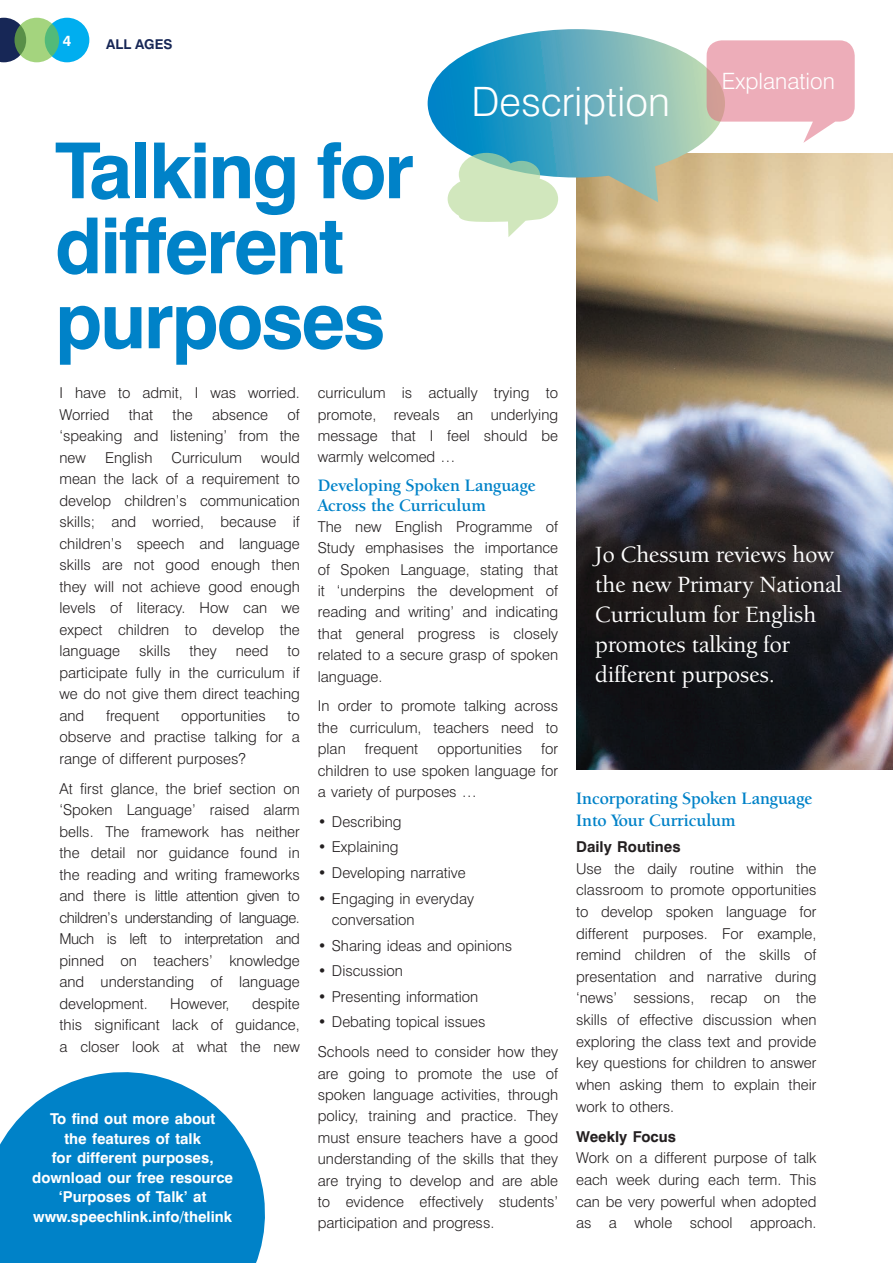
<style>
.page{position:relative;width:893px;height:1263px;background:#fff}
.page>*{position:absolute;margin:0;border:0;box-sizing:border-box;transform-origin:0 0}
.t1{font:700 77.4px/75px "Swiss 721 BT";letter-spacing:-.03em;color:#0082c8}
.body_text{font:300 40.5px "Swiss 721 BT";color:#fff}
.pull_outs{font:500 24px/30px "Berkeley Oldstyle IT Cby BT";color:#fff}
.body_text-2{font:300 22.5px "Swiss 721 BT";color:#fff}
.subheading{font:700 18px/19.8px "Berkeley Oldstyle IT Cby BT";color:#0082c8}
.body_text-3{font:300 15px/21.5px "Swiss 721 BT";color:#231f20;text-align:justify}
.body_text-4{font:700 15px/19.5px "Swiss 721 BT";color:#fff;text-align:center}
.body_text-5{font:700 15px "Swiss 721 BT";color:#231f20}
.t2{font:700 13.5px "Swiss 721 BT";color:#172756}
</style>
<div class="page">
<img style="left:576px;top:153px;width:317px;height:617px">
<svg style="left:0;top:18px;width:26px;height:44px"></svg>
<div style="left:45px;top:18px;width:44px;height:44px;background:#00aeef;border-radius:50%"></div>
<svg style="left:15px;top:18px;width:44px;height:44px;background:#87c475"></svg>
<svg style="left:428px;top:29px;width:297px;height:173px;background:#7db7c0"></svg>
<svg style="left:707px;top:40px;width:148px;height:103px"></svg>
<svg style="left:448px;top:153px;width:110px;height:84px"></svg>
<svg style="left:0;top:1072px;width:265px;height:191px;background:#2393cf"></svg>
<p class="body_text-4" style="left:63px;top:31px;width:10px">4</p>
<p class="t2" style="left:106px;top:36px;width:68px">ALL AGES</p>
<p class="t1" style="left:55px;top:133px;width:361px">Talking for different purposes</p>
<p class="body_text" style="left:471px;top:77px;width:200px">Description</p>
<p class="body_text-2" style="left:722px;top:67px;width:114px">Explanation</p>
<p class="body_text-3" style="left:60px;top:382px;width:242px">I have to admit, I was worried.<br>Worried</p>
<p class="body_text-3" style="left:60px;top:404px;width:242px;text-indent:228px">of ‘speaking and listening’ from the new</p>
<p class="body_text-3" style="left:129px;top:404px;width:26px">that</p>
<p class="body_text-3" style="left:173px;top:404px;width:22px">the</p>
<p class="body_text-3" style="left:212px;top:404px;width:57px">absence</p>
<p class="body_text-3" style="left:105px;top:447px;width:49px">English</p>
<p class="body_text-3" style="left:172px;top:447px;width:72px">Curriculum</p>
<p class="body_text-3" style="left:60px;top:447px;width:242px;text-indent:202px">would mean the lack of a requirement to develop children’s communication skills; and worried, because if children’s speech and language skills are not good enough then they will not achieve good enough levels of literacy. How can we expect children to develop the language</p>
<p class="body_text-3" style="left:139px;top:640px;width:33px">skills</p>
<p class="body_text-3" style="left:190px;top:640px;width:29px">they</p>
<p class="body_text-3" style="left:236px;top:640px;width:34px">need</p>
<p class="body_text-3" style="left:60px;top:640px;width:242px;text-indent:228px">to participate fully in the curriculum if we do not give them direct teaching and</p>
<p class="body_text-3" style="left:106px;top:705px;width:55px">frequent</p>
<p class="body_text-3" style="left:181px;top:705px;width:86px">opportunities</p>
<p class="body_text-3" style="left:60px;top:705px;width:242px;text-indent:228px">to observe and practise talking for a range of different purposes?</p>
<p class="body_text-3" style="left:60px;top:778px;width:242px">At first glance, the brief section on ‘Spoken Language’ raised alarm bells. The framework has neither the detail nor guidance found in the reading and writing frameworks and there is little attention given to children’s understanding of language.<br>Much is left to interpretation and pinned on teachers’ knowledge and understanding of language development.</p>
<p class="body_text-3" style="left:60px;top:993px;width:242px;text-indent:192px">despite this significant lack of guidance, a closer look at what the new</p>
<p class="body_text-3" style="left:170px;top:993px;width:61px">However,</p>
<p class="body_text-4" style="left:32px;top:1109px;width:202px">To find out more about<br>the features of talk<br>for different purposes, download our free resource ‘Purposes of Talk’ at www.speechlink.info/thelink</p>
<p class="body_text-3" style="left:318px;top:382px;width:242px">curriculum is actually trying to promote, reveals an underlying message that I feel should be warmly welcomed …</p>
<p class="subheading" style="left:318px;top:475px;width:219px">Developing Spoken Language<br>Across the Curriculum</p>
<p class="body_text-3" style="left:318px;top:516px;width:242px">The new English Programme of Study emphasises the importance of Spoken Language, stating that it ‘underpins the development of reading and writing’ and indicating that general progress is closely related to a secure grasp of spoken language.</p>
<p class="body_text-3" style="left:318px;top:695px;width:242px">In order to promote talking across the curriculum, teachers need to plan</p>
<p class="body_text-3" style="left:318px;top:738px;width:242px;text-indent:223px">for children to use spoken language for a variety of purposes …</p>
<p class="body_text-3" style="left:318px;top:810px;width:85px">• Describing</p>
<p class="body_text-3" style="left:318px;top:836px;width:82px">• Explaining</p>
<p class="body_text-3" style="left:318px;top:862px;width:149px">• Developing narrative</p>
<p class="body_text-3" style="left:332px;top:887px;width:144px;text-indent:-14px">• Engaging in everyday conversation</p>
<p class="body_text-3" style="left:318px;top:934px;width:196px">• Sharing ideas and opinions</p>
<p class="body_text-3" style="left:318px;top:960px;width:87px">• Discussion</p>
<p class="body_text-3" style="left:318px;top:986px;width:162px">• Presenting information</p>
<p class="body_text-3" style="left:318px;top:1011px;width:169px">• Debating topical issues</p>
<p class="body_text-3" style="left:318px;top:1041px;width:242px">Schools need to consider how they are going to promote the use of spoken language activities, through policy, training and practice. They must ensure teachers have a good understanding of the skills that they are trying to develop and are able to evidence effectively students’ participation and progress.</p>
<p class="body_text-3" style="left:365px;top:738px;width:55px">frequent</p>
<p class="body_text-3" style="left:437px;top:738px;width:86px">opportunities</p>
<p class="pull_outs" style="left:595px;top:539px;width:248px">Jo Chessum reviews how the new Primary National<br>Curriculum for English promotes talking for different purposes.</p>
<p class="subheading" style="left:576px;top:788px;width:238px;line-height:21.6px">Incorporating Spoken Language<br>Into Your Curriculum</p>
<p class="body_text-5" style="left:576px;top:837px;width:106px">Daily Routines</p>
<p class="body_text-3" style="left:576px;top:857px;width:242px">Use the daily routine within the classroom to promote opportunities to develop spoken language for different purposes. For example, remind children of the skills of presentation and narrative during ‘news’ sessions, recap on the skills of effective discussion when exploring the class text and provide key questions for children to answer when asking them to explain their work to others.</p>
<p class="body_text-5" style="left:576px;top:1127px;width:101px">Weekly Focus</p>
<p class="body_text-3" style="left:576px;top:1147px;width:242px">Work on a different purpose of talk each week during each term. This can be very powerful when adopted as a whole school approach.</p>
</div>
